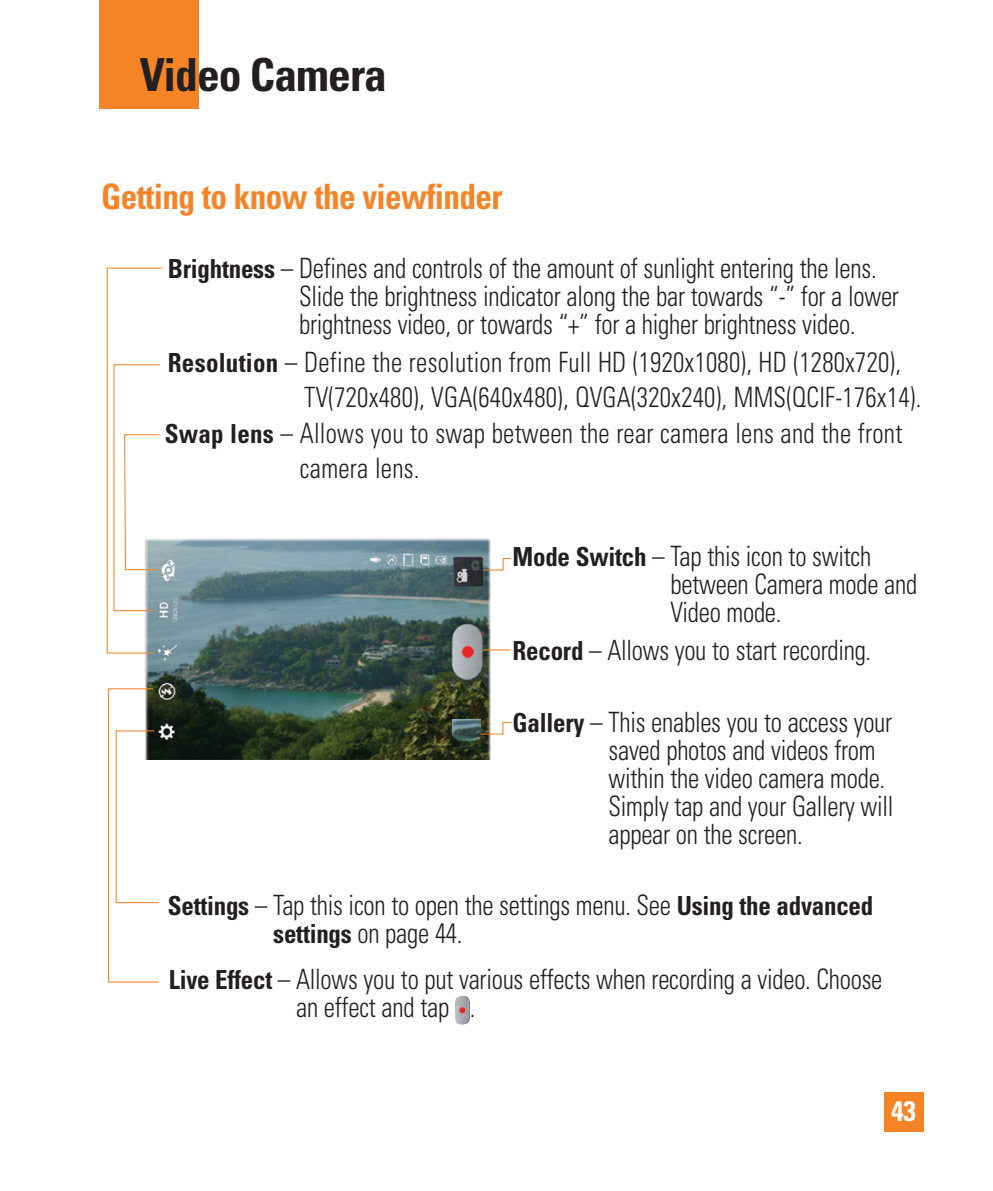
<style>
.page{position:relative;width:993px;height:1191px;background:#fff}
.page>*{position:absolute;margin:0;border:0;box-sizing:border-box;transform-origin:0 0}
.t1{font:700 condensed 45.5px "Univers";letter-spacing:-.02em;color:#231f20}
.t2{font:700 condensed 35px "Univers";letter-spacing:-.02em;color:#f58427;scale:.95 1}
.t3{font:300 condensed 28px/28px "Univers";letter-spacing:-.01em;color:#231f20;scale:.9 1}
.t4{font:300 condensed 28px/35px "Univers";letter-spacing:.01em;color:#231f20;scale:.9 1}
.t5{font:700 condensed 28px "Univers";color:#fff}
.s1{font-weight:700;font-size:26.25px}
</style>
<div class="page">
<div style="left:99px;top:0;width:99px;height:109px;background:#f58427"></div>
<div style="left:883px;top:1091px;width:40px;height:40px;background:#f58427"></div>
<img style="left:454px;top:995px;width:16px;height:29px;border-radius:7px">
<svg style="left:106px;top:267px;width:406px;height:716px"></svg>
<h1 class="t1" style="left:140px;top:58px;width:249px">Video Camera</h1>
<p class="t2" style="left:101px;top:184px;width:424px">Getting to know the viewfinder</p>
<p class="t3" style="left:299px;top:257px;width:667px;text-indent:-131px"><span class="s1">Brightness</span> – Defines and controls of the amount of sunlight entering the lens.<br>Slide the brightness indicator along the bar towards “-” for a lower brightness video, or towards “+” for a higher brightness video.</p>
<p class="t4" style="left:304px;top:348px;width:687px;text-indent:-136px"><span class="s1">Resolution</span> – Define the resolution from Full HD (1920x1080), HD (1280x720),<br>TV(720x480), VGA(640x480), QVGA(320x240), MMS(QCIF-176x14).</p>
<p class="t4" style="left:300px;top:419px;width:670px;text-indent:-135px"><span class="s1">Swap lens</span> – Allows you to swap between the rear camera lens and the front camera lens.</p>
<p class="t3" style="left:670px;top:545px;width:275px;text-indent:-158px"><span class="s1">Mode Switch</span> – Tap this icon to switch between Camera mode and<br>Video mode.</p>
<p class="t3" style="left:512px;top:639px;width:400px"><span class="s1">Record</span> – Allows you to start recording.</p>
<p class="t3" style="left:608px;top:711px;width:318px;text-indent:-96px"><span class="s1">Gallery</span> – This enables you to access your saved photos and videos from within the video camera mode.<br>Simply tap and your Gallery will appear on the screen.</p>
<p class="t3" style="left:273px;top:893px;width:668px;text-indent:-105px"><span class="s1">Settings</span> – Tap this icon to open the settings menu. See <span class="s1">Using the advanced settings</span> on page 44.</p>
<p class="t3" style="left:296px;top:968px;width:652px;text-indent:-127px"><span class="s1">Live Effect</span> – Allows you to put various effects when recording a video. Choose an effect and tap .</p>
<p class="t5" style="left:891px;top:1100px;width:26px">43</p>
</div>
